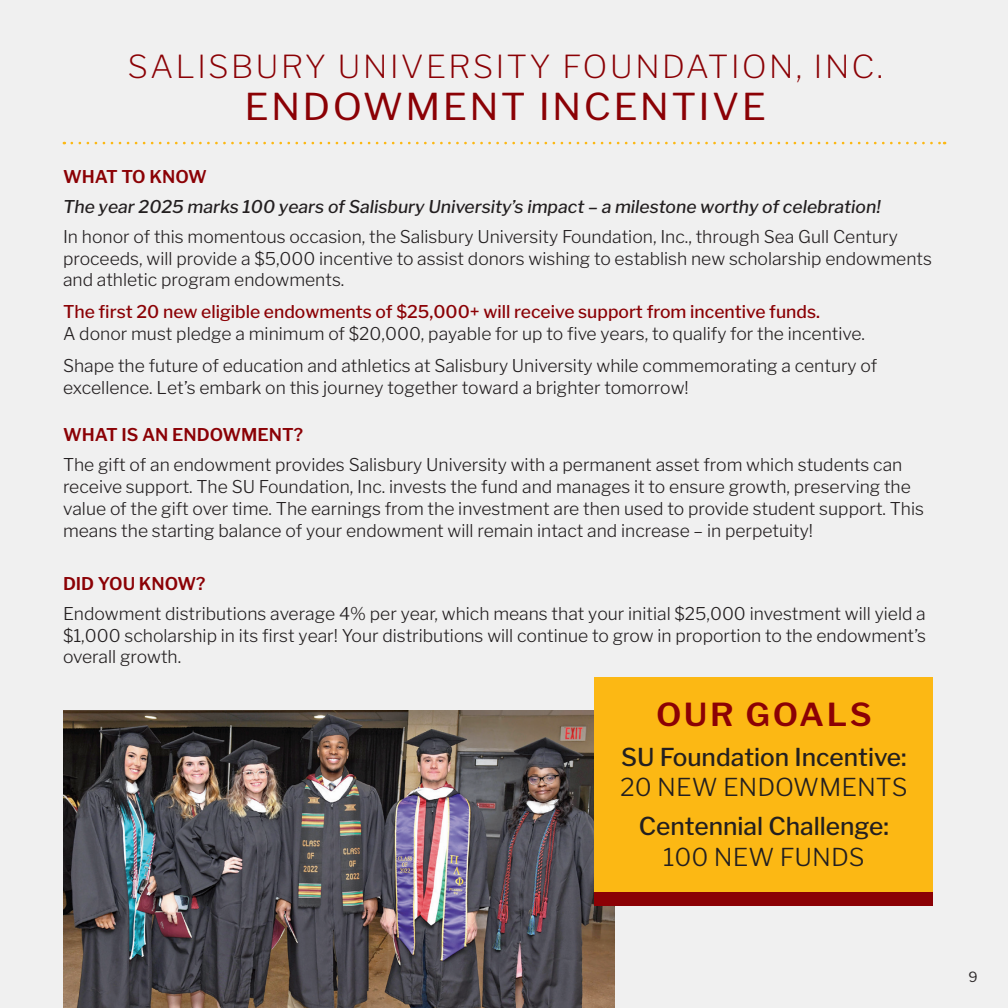
<style>
.page{position:relative;width:1008px;height:1008px;background:#f0f0f0}
.page>*{position:absolute;margin:0;border:0;box-sizing:border-box;transform-origin:0 0}
.Paragraph_No_indent{font:36.75px "Libre Franklin";letter-spacing:.06em;color:#8b0105;scale:1.05 1}
.Paragraph_No_indent-2{font:200 31.5px "Libre Franklin";letter-spacing:.06em;color:#8b0105;scale:1.05 1}
.t1{font:600 31.5px "Libre Franklin";letter-spacing:.075em;color:#8b0105;scale:1.05 1}
.t2{font:500 24.5px/30.6px "Libre Franklin";color:#231f20}
.t3{font:300 17.5px/21.9px "Libre Franklin";color:#231f20}
.t4{font:italic 500 17.5px "Libre Franklin";color:#231f20}
.t5{font:600 17.5px "Libre Franklin";color:#8b0105}
.t6{font:14px "Libre Franklin";color:#231f20}
.s1{font-weight:500;color:#8b0105}
.s2{font-weight:300}
</style>
<div class="page">
<img style="left:63px;top:711px;width:551px;height:297px">
<div style="left:595px;top:677px;width:338px;height:221px;background:#fcb814"></div>
<div style="left:595px;top:892px;width:338px;height:14px;background:#8b0105"></div>
<svg style="left:72px;top:142px;width:873px;height:2px"></svg>
<p class="Paragraph_No_indent-2" style="left:128px;top:47px;width:721px">SALISBURY UNIVERSITY FOUNDATION, INC.</p>
<p class="Paragraph_No_indent" style="left:245px;top:84px;width:498px">ENDOWMENT INCENTIVE</p>
<p class="t5" style="left:63px;top:166px;width:145px">WHAT TO KNOW</p>
<p class="t4" style="left:63px;top:196px;width:819px">The year 2025 marks 100 years of Salisbury University’s impact – a milestone worthy of celebration!</p>
<p class="t3" style="left:63px;top:225px;width:871px">In honor of this momentous occasion, the Salisbury University Foundation, Inc., through Sea Gull Century proceeds, will provide a $5,000 incentive to assist donors wishing to establish new scholarship endowments and athletic program endowments.</p>
<p class="t3" style="left:63px;top:301px;width:803px"><span class="s1">The first 20 new eligible endowments of $25,000+ will receive support from incentive funds.<br></span>A donor must pledge a minimum of $20,000, payable for up to five years, to qualify for the incentive.</p>
<p class="t3" style="left:63px;top:355px;width:816px">Shape the future of education and athletics at Salisbury University while commemorating a century of excellence. Let’s embark on this journey together toward a brighter tomorrow!</p>
<p class="t5" style="left:63px;top:424px;width:242px">WHAT IS AN ENDOWMENT?</p>
<p class="t3" style="left:63px;top:454px;width:863px">The gift of an endowment provides Salisbury University with a permanent asset from which students can receive support. The SU Foundation, Inc. invests the fund and manages it to ensure growth, preserving the value of the gift over time. The earnings from the investment are then used to provide student support. This means the starting balance of your endowment will remain intact and increase – in perpetuity!</p>
<p class="t5" style="left:63px;top:573px;width:144px">DID YOU KNOW?</p>
<p class="t3" style="left:63px;top:602px;width:865px;text-align:justify">Endowment distributions average 4% per year, which means that your initial $25,000 investment will yield a $1,000 scholarship in its first year! Your distributions will continue to grow in proportion to the endowment’s overall growth.</p>
<p class="t1" style="left:656px;top:696px;width:207px">OUR GOALS</p>
<p class="t2" style="left:620px;top:742px;width:289px">SU Foundation Incentive:<br><span class="s2">20 NEW ENDOWMENTS</span></p>
<p class="t2" style="left:639px;top:811px;width:252px;text-align:center">Centennial Challenge:<br><span class="s2">100 NEW FUNDS</span></p>
<p class="t6" style="left:969px;top:969px;width:11px">9</p>
</div>
